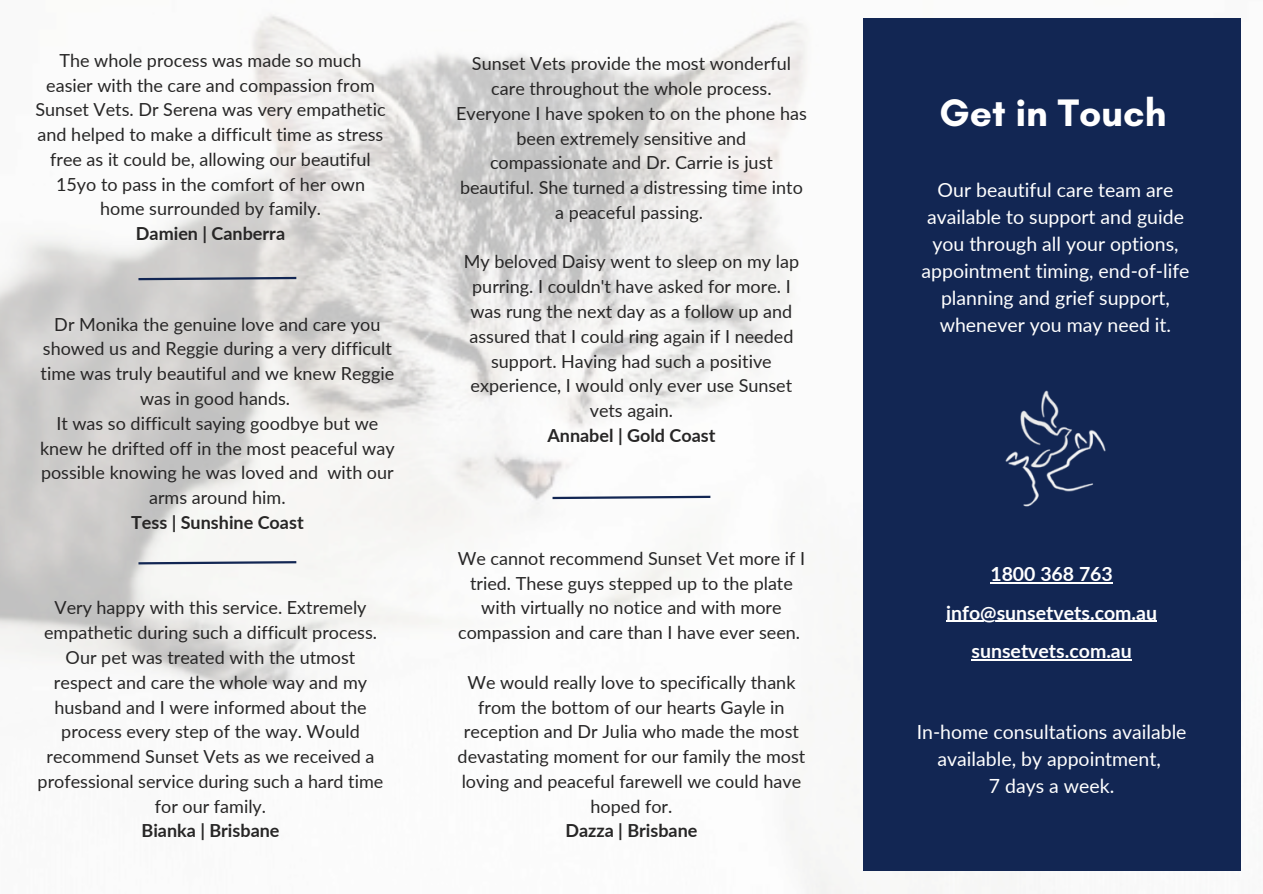
<style>
.page{position:relative;width:1263px;height:894px;background:#fff}
.page>*{position:absolute;margin:0;border:0;box-sizing:border-box;transform-origin:0 0}
.t1{font:700 39px "Glacial Indifference";color:#fff}
.t2{font:19.5px/27px "Lato";color:#fff;text-align:center}
.t3{font:700 19.5px/38.2px "Lato";color:#fff;text-align:center}
.t4{font:18px/24.8px "Lato";color:#272626;text-align:center}
.t5{font:700 18px "Lato";color:#272626}
</style>
<div class="page">
<img style="left:0;top:14px;width:1241px;height:879px">
<div style="left:863px;top:18px;width:377px;height:853px;background:#122653"></div>
<img style="left:1005px;top:390px;width:101px;height:117px">
<hr style="left:990px;top:582px;width:123px;height:1px;background:#fff">
<hr style="left:946px;top:620px;width:211px;height:1px;background:#fff">
<hr style="left:971px;top:659px;width:161px;height:1px;background:#fff">
<svg style="left:136px;top:276px;width:163px;height:5px"></svg>
<svg style="left:136px;top:559px;width:163px;height:6px"></svg>
<svg style="left:550px;top:494px;width:163px;height:6px"></svg>
<p class="t4" style="left:35px;top:47px;width:352px">The whole process was made so much easier with the care and compassion from Sunset Vets. Dr Serena was very empathetic and helped to make a difficult time as stress free as it could be, allowing our beautiful 15yo to pass in the comfort of her own home surrounded by family.</p>
<p class="t5" style="left:136px;top:222px;width:151px">Damien | Canberra</p>
<h2 class="t4" style="left:41px;top:311px;width:355px">Dr Monika the genuine love and care you showed us and Reggie during a very difficult time was truly beautiful and we knew Reggie was in good hands.</h2>
<p class="t4" style="left:40px;top:410px;width:356px">It was so difficult saying goodbye but we knew he drifted off in the most peaceful way possible knowing he was loved and with our arms around him.</p>
<p class="t5" style="left:131px;top:511px;width:174px">Tess | Sunshine Coast</p>
<p class="t4" style="left:38px;top:595px;width:347px">Very happy with this service. Extremely empathetic during such a difficult process.<br>Our pet was treated with the utmost respect and care the whole way and my husband and I were informed about the process every step of the way. Would recommend Sunset Vets as we received a professional service during such a hard time for our family.</p>
<p class="t5" style="left:141px;top:819px;width:140px">Bianka | Brisbane</p>
<h1 class="t4" style="left:456px;top:51px;width:352px">Sunset Vets provide the most wonderful care throughout the whole process.<br>Everyone I have spoken to on the phone has been extremely sensitive and compassionate and Dr. Carrie is just beautiful. She turned a distressing time into a peaceful passing.</h1>
<p class="t4" style="left:464px;top:249px;width:337px">My beloved Daisy went to sleep on my lap purring. I couldn't have asked for more. I was rung the next day as a follow up and assured that I could ring again if I needed support. Having had such a positive experience, I would only ever use Sunset vets again.</p>
<p class="t5" style="left:547px;top:424px;width:170px">Annabel | Gold Coast</p>
<p class="t4" style="left:458px;top:545px;width:349px">We cannot recommend Sunset Vet more if I tried. These guys stepped up to the plate with virtually no notice and with more compassion and care than I have ever seen.</p>
<p class="t4" style="left:458px;top:669px;width:349px">We would really love to specifically thank from the bottom of our hearts Gayle in reception and Dr Julia who made the most devastating moment for our family the most loving and peaceful farewell we could have hoped for.</p>
<p class="t5" style="left:565px;top:819px;width:134px">Dazza | Brisbane</p>
<p class="t1" style="left:939px;top:89px;width:229px">Get in Touch</p>
<p class="t2" style="left:921px;top:175px;width:269px">Our beautiful care team are available to support and guide you through all your options, appointment timing, end-of-life planning and grief support, whenever you may need it.</p>
<p class="t3" style="left:990px;top:554px;width:124px">1800 368 763</p>
<p class="t3" style="left:946px;top:593px;width:212px">info@sunsetvets.com.au sunsetvets.com.au</p>
<p class="t2" style="left:917px;top:717px;width:271px">In-home consultations available available, by appointment,</p>
<p class="t2" style="left:989px;top:771px;width:127px">7 days a week.</p>
</div>
